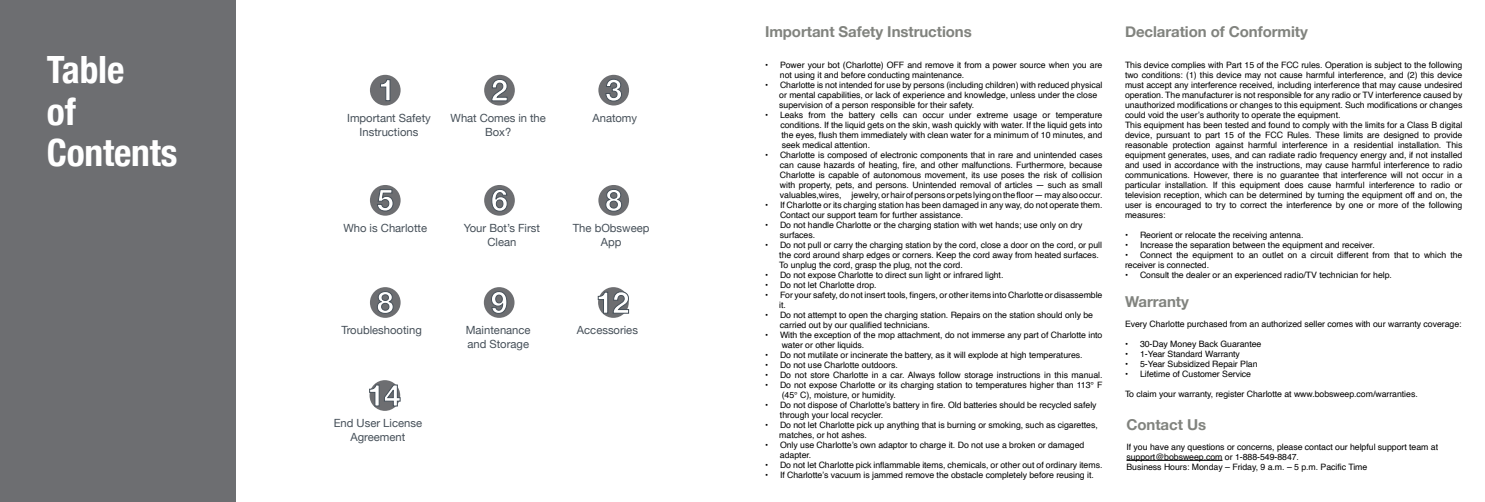
<style>
.page{position:relative;width:1485px;height:502px;background:#fff}
.page>*{position:absolute;margin:0;border:0;box-sizing:border-box;transform-origin:0 0}
.t1{font:700 condensed 37.5px "Helvetica Neue";letter-spacing:-.005em;color:#fff}
.t2{font:700 15px "Helvetica Neue";letter-spacing:-.005em;color:#81837e}
.t3{font:11.25px/13.8px "Helvetica Neue";color:#454f58;text-align:center}
.t4{font:8.75px/10px "Helvetica";letter-spacing:-.005em;color:#000}
</style>
<div class="page">
<hr style="left:1127px;top:459px;width:96px;height:1px;background:#000">
<div style="left:370px;top:185px;width:31px;height:30px;background:#6d6e71;border-radius:50%"></div>
<svg style="left:377px;top:189px;width:17px;height:23px"></svg>
<div style="left:370px;top:75px;width:31px;height:30px;background:#6d6e71;border-radius:50%"></div>
<svg style="left:380px;top:79px;width:11px;height:22px"></svg>
<div style="left:598px;top:185px;width:31px;height:30px;background:#6d6e71;border-radius:50%"></div>
<svg style="left:605px;top:189px;width:17px;height:23px"></svg>
<div style="left:598px;top:75px;width:31px;height:30px;background:#6d6e71;border-radius:50%"></div>
<svg style="left:605px;top:79px;width:17px;height:23px"></svg>
<div style="left:484px;top:185px;width:31px;height:30px;background:#6d6e71;border-radius:50%"></div>
<svg style="left:491px;top:189px;width:17px;height:23px"></svg>
<div style="left:484px;top:75px;width:31px;height:30px;background:#6d6e71;border-radius:50%"></div>
<svg style="left:491px;top:79px;width:17px;height:23px"></svg>
<div style="left:370px;top:287px;width:31px;height:30px;background:#6d6e71;border-radius:50%"></div>
<svg style="left:377px;top:291px;width:17px;height:23px"></svg>
<div style="left:598px;top:287px;width:31px;height:30px;background:#6d6e71;border-radius:50%"></div>
<svg style="left:597px;top:290px;width:33px;height:24px"></svg>
<div style="left:484px;top:287px;width:31px;height:30px;background:#6d6e71;border-radius:50%"></div>
<svg style="left:491px;top:291px;width:17px;height:23px"></svg>
<svg style="left:370px;top:380px;width:30px;height:30px"></svg>
<svg style="left:369px;top:383px;width:32px;height:23px"></svg>
<div style="left:0;top:0;width:235px;height:501px;background:#6d6e71"></div>
<p class="t1" style="left:47px;top:39px;width:79px">Table</p>
<p class="t1" style="left:47px;top:80px;width:30px">of</p>
<p class="t1" style="left:47px;top:121px;width:132px">Contents</p>
<p class="t3" style="left:347px;top:112px;width:85px">Important Safety<br>Instructions</p>
<p class="t3" style="left:451px;top:112px;width:97px">What Comes in the<br>Box?</p>
<p class="t3" style="left:593px;top:111px;width:46px">Anatomy</p>
<p class="t3" style="left:343px;top:221px;width:85px">Who is Charlotte</p>
<p class="t3" style="left:464px;top:221px;width:78px">Your Bot’s First<br>Clean</p>
<p class="t3" style="left:573px;top:221px;width:78px">The bObsweep</p>
<p class="t3" style="left:601px;top:235px;width:22px">App</p>
<p class="t3" style="left:341px;top:324px;width:82px">Troubleshooting</p>
<p class="t3" style="left:577px;top:324px;width:63px">Accessories</p>
<p class="t3" style="left:466px;top:324px;width:66px">Maintenance</p>
<p class="t3" style="left:467px;top:337px;width:63px">and Storage</p>
<p class="t3" style="left:334px;top:416px;width:90px">End User License</p>
<p class="t3" style="left:350px;top:430px;width:56px">Agreement</p>
<p class="t2" style="left:765px;top:20px;width:208px">Important Safety Instructions</p>
<p class="t4" style="left:765px;top:60px;width:339px">• Power your bot (Charlotte) OFF and remove it from a power source when you are</p>
<p class="t4" style="left:780px;top:70px;width:186px">not using it and before conducting maintenance.</p>
<p class="t4" style="left:765px;top:80px;width:339px">• Charlotte is not intended for use by persons (including children) with reduced physical</p>
<p class="t4" style="left:779px;top:90px;width:319px">or mental capabilities, or lack of experience and knowledge, unless under the close</p>
<p class="t4" style="left:779px;top:100px;width:197px">supervision of a person responsible for their safety.</p>
<p class="t4" style="left:765px;top:110px;width:339px">• Leaks from the battery cells can occur under extreme usage or temperature</p>
<p class="t4" style="left:780px;top:120px;width:323px">conditions. If the liquid gets on the skin, wash quickly with water. If the liquid gets into</p>
<p class="t4" style="left:782px;top:130px;width:322px">the eyes, flush them immediately with clean water for a minimum of 10 minutes, and</p>
<p class="t4" style="left:782px;top:140px;width:90px">seek medical attention.</p>
<p class="t4" style="left:765px;top:150px;width:339px">• Charlotte is composed of electronic components that in rare and unintended cases</p>
<p class="t4" style="left:780px;top:160px;width:324px">can cause hazards of heating, fire, and other malfunctions. Furthermore, because</p>
<p class="t4" style="left:780px;top:170px;width:324px">Charlotte is capable of autonomous movement, its use poses the risk of collision</p>
<p class="t4" style="left:780px;top:180px;width:324px">with property, pets, and persons. Unintended removal of articles — such as small</p>
<p class="t4" style="left:780px;top:190px;width:324px">valuables,wires, jewelry, or hair of persons or pets lying on the floor — may also occur.</p>
<p class="t4" style="left:765px;top:200px;width:339px">• If Charlotte or its charging station has been damaged in any way, do not operate them.</p>
<p class="t4" style="left:780px;top:210px;width:185px">Contact our support team for further assistance.</p>
<p class="t4" style="left:765px;top:220px;width:319px">• Do not handle Charlotte or the charging station with wet hands; use only on dry</p>
<p class="t4" style="left:780px;top:230px;width:37px">surfaces.</p>
<p class="t4" style="left:765px;top:240px;width:339px">• Do not pull or carry the charging station by the cord, close a door on the cord, or pull</p>
<p class="t4" style="left:779px;top:250px;width:321px">the cord around sharp edges or corners. Keep the cord away from heated surfaces.</p>
<p class="t4" style="left:779px;top:260px;width:185px">To unplug the cord, grasp the plug, not the cord.</p>
<p class="t4" style="left:765px;top:270px;width:240px">• Do not expose Charlotte to direct sun light or infrared light.</p>
<p class="t4" style="left:765px;top:280px;width:113px">• Do not let Charlotte drop.</p>
<p class="t4" style="left:765px;top:290px;width:339px">• For your safety, do not insert tools, fingers, or other items into Charlotte or disassemble</p>
<p class="t4" style="left:779px;top:300px;width:8px">it.</p>
<p class="t4" style="left:780px;top:310px;width:315px;text-indent:-15px">• Do not attempt to open the charging station. Repairs on the station should only be carried out by our qualified technicians.</p>
<p class="t4" style="left:765px;top:330px;width:339px">• With the exception of the mop attachment, do not immerse any part of Charlotte into</p>
<p class="t4" style="left:782px;top:340px;width:84px">water or other liquids.</p>
<p class="t4" style="left:765px;top:350px;width:319px">• Do not mutilate or incinerate the battery, as it will explode at high temperatures.</p>
<p class="t4" style="left:765px;top:360px;width:134px">• Do not use Charlotte outdoors.</p>
<p class="t4" style="left:765px;top:370px;width:339px">• Do not store Charlotte in a car. Always follow storage instructions in this manual.</p>
<p class="t4" style="left:765px;top:380px;width:339px">• Do not expose Charlotte or its charging station to temperatures higher than 113° F</p>
<p class="t4" style="left:782px;top:390px;width:116px">(45° C), moisture, or humidity.</p>
<p class="t4" style="left:765px;top:400px;width:333px">• Do not dispose of Charlotte’s battery in fire. Old batteries should be recycled safely</p>
<p class="t4" style="left:780px;top:410px;width:105px">through your local recycler.</p>
<p class="t4" style="left:765px;top:420px;width:334px">• Do not let Charlotte pick up anything that is burning or smoking, such as cigarettes,</p>
<p class="t4" style="left:779px;top:430px;width:89px">matches, or hot ashes.</p>
<p class="t4" style="left:765px;top:440px;width:321px">• Only use Charlotte’s own adaptor to charge it. Do not use a broken or damaged</p>
<p class="t4" style="left:780px;top:450px;width:33px">adapter.</p>
<p class="t4" style="left:765px;top:460px;width:339px">• Do not let Charlotte pick inflammable items, chemicals, or other out of ordinary items.</p>
<p class="t4" style="left:765px;top:470px;width:330px">• If Charlotte’s vacuum is jammed remove the obstacle completely before reusing it.</p>
<p class="t2" style="left:1125px;top:20px;width:184px">Declaration of Conformity</p>
<p class="t4" style="left:1125px;top:60px;width:339px;text-align:justify">This device complies with Part 15 of the FCC rules. Operation is subject to the following two conditions: (1) this device may not cause harmful interference, and (2) this device must accept any interference received, including interference that may cause undesired operation. The manufacturer is not responsible for any radio or TV interference caused by unauthorized modifications or changes to this equipment. Such modifications or changes could void the user’s authority to operate the equipment.</p>
<p class="t4" style="left:1125px;top:120px;width:339px;text-align:justify">This equipment has been tested and found to comply with the limits for a Class B digital device, pursuant to part 15 of the FCC Rules. These limits are designed to provide reasonable protection against harmful interference in a residential installation. This equipment generates, uses, and can radiate radio frequency energy and, if not installed and used in accordance with the instructions, may cause harmful interference to radio communications. However, there is no guarantee that interference will not occur in a particular installation. If this equipment does cause harmful interference to radio or television reception, which can be determined by turning the equipment off and on, the user is encouraged to try to correct the interference by one or more of the following measures:</p>
<p class="t4" style="left:1125px;top:230px;width:180px">• Reorient or relocate the receiving antenna.</p>
<p class="t4" style="left:1125px;top:240px;width:251px">• Increase the separation between the equipment and receiver.</p>
<p class="t4" style="left:1125px;top:250px;width:339px">• Connect the equipment to an outlet on a circuit different from that to which the receiver is connected.</p>
<p class="t4" style="left:1125px;top:270px;width:268px">• Consult the dealer or an experienced radio/TV technician for help.</p>
<p class="t2" style="left:1125px;top:289px;width:65px">Warranty</p>
<p class="t4" style="left:1125px;top:319px;width:338px">Every Charlotte purchased from an authorized seller comes with our warranty coverage:</p>
<p class="t4" style="left:1125px;top:339px;width:138px">• 30-Day Money Back Guarantee</p>
<p class="t4" style="left:1125px;top:349px;width:116px">• 1-Year Standard Warranty</p>
<p class="t4" style="left:1125px;top:359px;width:134px">• 5-Year Subsidized Repair Plan</p>
<p class="t4" style="left:1125px;top:369px;width:128px">• Lifetime of Customer Service</p>
<p class="t4" style="left:1125px;top:389px;width:294px">To claim your warranty, register Charlotte at www.bobsweep.com/warranties.</p>
<p class="t2" style="left:1127px;top:412px;width:81px">Contact Us</p>
<p class="t4" style="left:1127px;top:441px;width:313px">If you have any questions or concerns, please contact our helpful support team at</p>
<p class="t4" style="left:1127px;top:451px;width:174px">support@bobsweep.com or 1-888-549-8847.</p>
<p class="t4" style="left:1127px;top:461px;width:242px">Business Hours: Monday – Friday, 9 a.m. – 5 p.m. Pacific Time</p>
</div>
